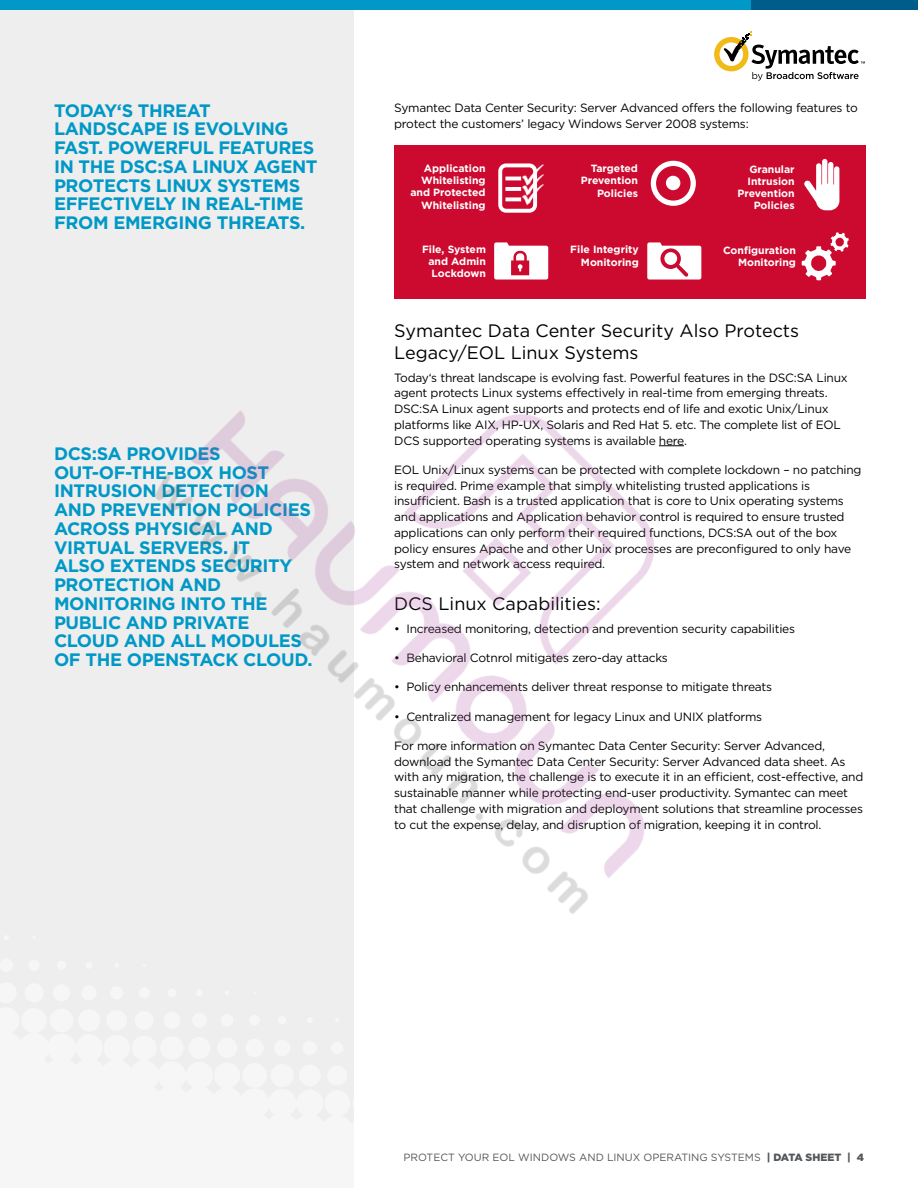
<style>
.page{position:relative;width:918px;height:1188px;background:#fff}
.page>*{position:absolute;margin:0;border:0;box-sizing:border-box;transform-origin:0 0}
.t1{font:700 18px/18.8px "Gotham";letter-spacing:-.02em;color:#0098c7}
.t2{font:18px/21.8px "Gotham";color:#000}
.t3{font:12px/15.8px "Gotham";letter-spacing:-.02em;color:#000}
.t4{font:700 10.5px/12.1px "Gotham";color:#fff;text-align:right}
.t5{font:10.5px "Gotham";color:#53565a}
.s1{font-weight:900}
</style>
<div class="page">
<div style="left:0;top:0;width:354px;height:1188px;background:#eee"></div>
<div style="left:0;top:0;width:915px;height:10px;background:#0098c7"></div>
<div style="left:752px;top:0;width:166px;height:10px;background:#005c8a"></div>
<svg style="left:714px;top:32px;width:151px;height:49px"></svg>
<div style="left:394px;top:145px;width:472px;height:153px;background:#cc092f"></div>
<div style="left:498px;top:163px;width:39px;height:50px;border:4px solid #fff;border-radius:6px"></div>
<img style="left:522px;top:163px;width:22px;height:10px">
<img style="left:522px;top:173px;width:22px;height:8px">
<hr style="left:505px;top:177px;width:16px;height:3px;background:#fff">
<svg style="left:806px;top:159px;width:33px;height:22px"></svg>
<div style="left:651px;top:161px;width:45px;height:45px;border:5px solid #fff;border-radius:50%"></div>
<div style="left:666px;top:176px;width:14px;height:14px;background:#fff;border-radius:50%"></div>
<img style="left:155px;top:181px;width:711px;height:733px">
<h1 class="t1" style="left:54px;top:101px;width:265px">TODAY‘S THREAT<br>LANDSCAPE IS EVOLVING<br>FAST. POWERFUL FEATURES<br>IN THE DSC:SA LINUX AGENT<br>PROTECTS LINUX SYSTEMS<br>EFFECTIVELY IN REAL-TIME<br>FROM EMERGING THREATS.</h1>
<p class="t1" style="left:54px;top:444px;width:260px">DCS:SA PROVIDES<br>OUT-OF-THE-BOX HOST<br>INTRUSION DETECTION<br>AND PREVENTION POLICIES<br>ACROSS PHYSICAL AND<br>VIRTUAL SERVERS. IT<br>ALSO EXTENDS SECURITY<br>PROTECTION AND<br>MONITORING INTO THE<br>PUBLIC AND PRIVATE<br>CLOUD AND ALL MODULES<br>OF THE OPENSTACK CLOUD.</p>
<p class="t3" style="left:394px;top:99px;width:465px">Symantec Data Center Security: Server Advanced offers the following features to protect the customers’ legacy Windows Server 2008 systems:</p>
<p class="t4" style="left:410px;top:162px;width:77px">Application<br>Whitelisting and Protected<br>Whitelisting</p>
<p class="t4" style="left:738px;top:163px;width:59px">Granular<br>Intrusion<br>Prevention<br>Policies</p>
<p class="t4" style="left:570px;top:244px;width:70px">File Integrity<br>Monitoring</p>
<p class="t4" style="left:723px;top:244px;width:74px">Configuration<br>Monitoring</p>
<p class="t4" style="left:581px;top:162px;width:59px">Targeted<br>Prevention<br>Policies</p>
<p class="t4" style="left:428px;top:243px;width:59px;text-align:justify;text-indent:-6px">File, System and Admin Lockdown</p>
<h1 class="t2" style="left:394px;top:320px;width:407px">Symantec Data Center Security Also Protects<br>Legacy/EOL Linux Systems</h1>
<p class="t3" style="left:394px;top:369px;width:455px">Today‘s threat landscape is evolving fast. Powerful features in the DSC:SA Linux agent protects Linux systems effectively in real-time from emerging threats.<br>DSC:SA Linux agent supports and protects end of life and exotic Unix/Linux platforms like AIX, HP-UX, Solaris and Red Hat 5. etc. The complete list of EOL DCS supported operating systems is available here.</p>
<p class="t3" style="left:394px;top:461px;width:469px">EOL Unix/Linux systems can be protected with complete lockdown – no patching is required. Prime example that simply whitelisting trusted applications is insufficient. Bash is a trusted application that is core to Unix operating systems and applications and Application behavior control is required to ensure trusted applications can only perform their required functions, DCS:SA out of the box policy ensures Apache and other Unix processes are preconfigured to only have system and network access required.</p>
<h1 class="t2" style="left:394px;top:593px;width:208px">DCS Linux Capabilities:</h1>
<p class="t3" style="left:394px;top:620px;width:402px">• Increased monitoring, detection and prevention security capabilities</p>
<p class="t3" style="left:394px;top:650px;width:275px">• Behavioral Cotnrol mitigates zero-day attacks</p>
<p class="t3" style="left:394px;top:679px;width:379px">• Policy enhancements deliver threat response to mitigate threats</p>
<p class="t3" style="left:394px;top:708px;width:370px">• Centralized management for legacy Linux and UNIX platforms</p>
<p class="t3" style="left:394px;top:737px;width:471px">For more information on Symantec Data Center Security: Server Advanced, download the Symantec Data Center Security: Server Advanced data sheet. As with any migration, the challenge is to execute it in an efficient, cost-effective, and sustainable manner while protecting end-user productivity. Symantec can meet that challenge with migration and deployment solutions that streamline processes to cut the expense, delay, and disruption of migration, keeping it in control.</p>
<p class="t5" style="left:404px;top:1151px;width:462px">PROTECT YOUR EOL WINDOWS AND LINUX OPERATING SYSTEMS <span class="s1">| DATA SHEET | 4</span></p>
</div>
